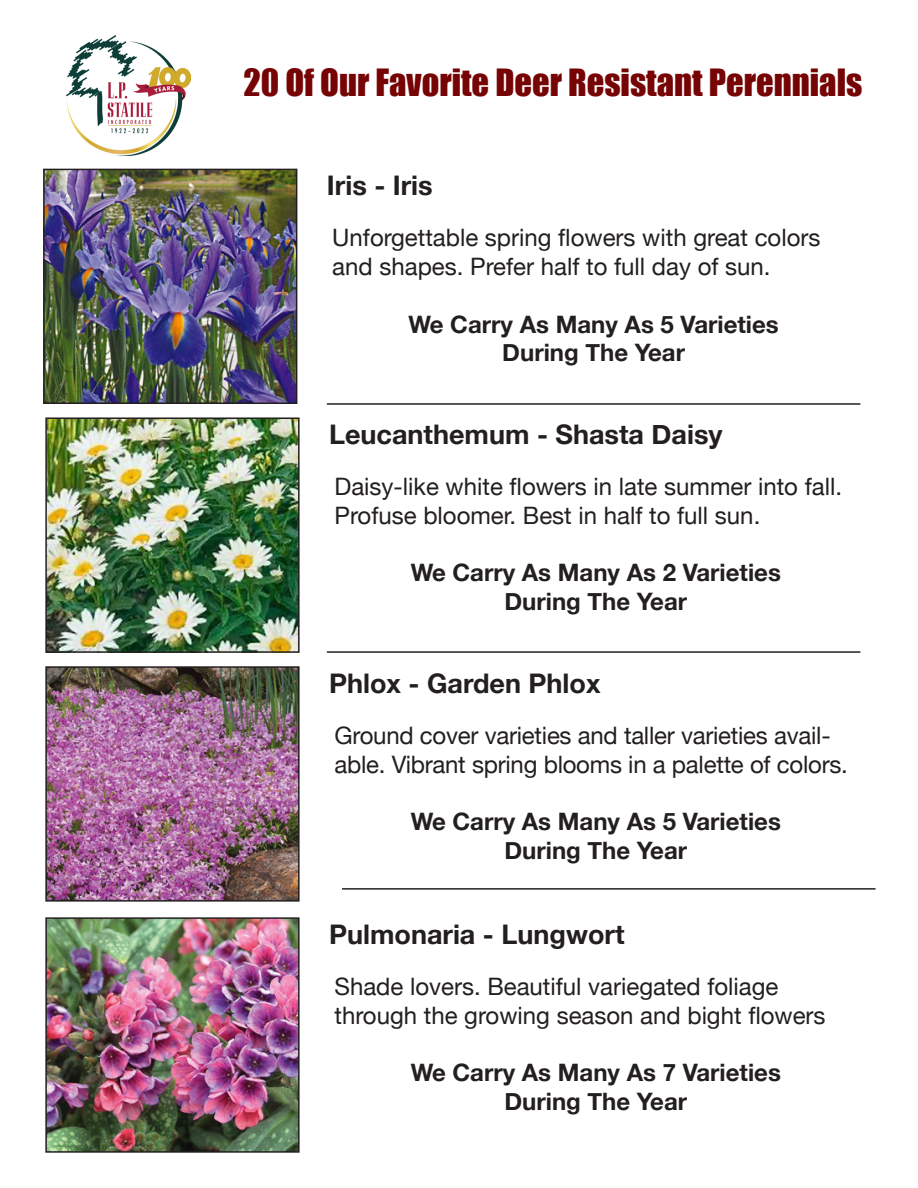
<style>
.page{position:relative;width:918px;height:1188px;background:#fff}
.page>*{position:absolute;margin:0;border:0;box-sizing:border-box;transform-origin:0 0}
.t1{font:34.5px "Impact";color:#760405}
.t2{font:700 27px "Helvetica Neue";color:#231f20}
.t3{font:24px/28.8px "Helvetica Neue";color:#231f20}
.t4{font:700 24px "Helvetica Neue";color:#231f20}
</style>
<div class="page">
<img style="left:46px;top:172px;width:248px;height:229px">
<div style="left:43px;top:169px;width:254px;height:235px;border:2px solid #231f20"></div>
<hr style="left:327px;top:403px;width:533px;height:2px;background:#231f20">
<img style="left:48px;top:420px;width:249px;height:230px">
<div style="left:45px;top:417px;width:255px;height:236px;border:2px solid #231f20"></div>
<img style="left:48px;top:669px;width:249px;height:230px">
<div style="left:45px;top:666px;width:255px;height:236px;border:2px solid #231f20"></div>
<hr style="left:327px;top:651px;width:533px;height:2px;background:#231f20">
<hr style="left:342px;top:888px;width:534px;height:2px;background:#231f20">
<img style="left:48px;top:920px;width:249px;height:230px">
<div style="left:45px;top:917px;width:255px;height:236px;border:2px solid #231f20"></div>
<img style="left:66px;top:35px;width:125px;height:120px">
<p class="t1" style="left:243px;top:56px;width:620px">20 Of Our Favorite Deer Resistant Perennials</p>
<p class="t2" style="left:327px;top:164px;width:107px">Iris - Iris</p>
<p class="t3" style="left:332px;top:225px;width:490px">Unforgettable spring flowers with great colors and shapes. Prefer half to full day of sun.</p>
<p class="t4" style="left:409px;top:305px;width:372px">We Carry As Many As 5 Varieties</p>
<p class="t4" style="left:502px;top:334px;width:184px">During The Year</p>
<p class="t2" style="left:329px;top:413px;width:395px">Leucanthemum - Shasta Daisy</p>
<p class="t3" style="left:334px;top:474px;width:509px">Daisy-like white flowers in late summer into fall.<br>Profuse bloomer. Best in half to full sun.</p>
<p class="t4" style="left:411px;top:554px;width:372px">We Carry As Many As 2 Varieties</p>
<p class="t4" style="left:504px;top:583px;width:184px">During The Year</p>
<p class="t2" style="left:329px;top:662px;width:273px">Phlox - Garden Phlox</p>
<p class="t3" style="left:334px;top:722px;width:515px">Ground cover varieties and taller varieties avail&shy;able. Vibrant spring blooms in a palette of colors.</p>
<p class="t4" style="left:411px;top:803px;width:372px">We Carry As Many As 5 Varieties</p>
<p class="t4" style="left:504px;top:832px;width:184px">During The Year</p>
<p class="t2" style="left:329px;top:913px;width:297px">Pulmonaria - Lungwort</p>
<p class="t3" style="left:334px;top:973px;width:493px">Shade lovers. Beautiful variegated foliage through the growing season and bight flowers</p>
<p class="t4" style="left:411px;top:1054px;width:372px">We Carry As Many As 7 Varieties</p>
<p class="t4" style="left:504px;top:1083px;width:184px">During The Year</p>
</div>
